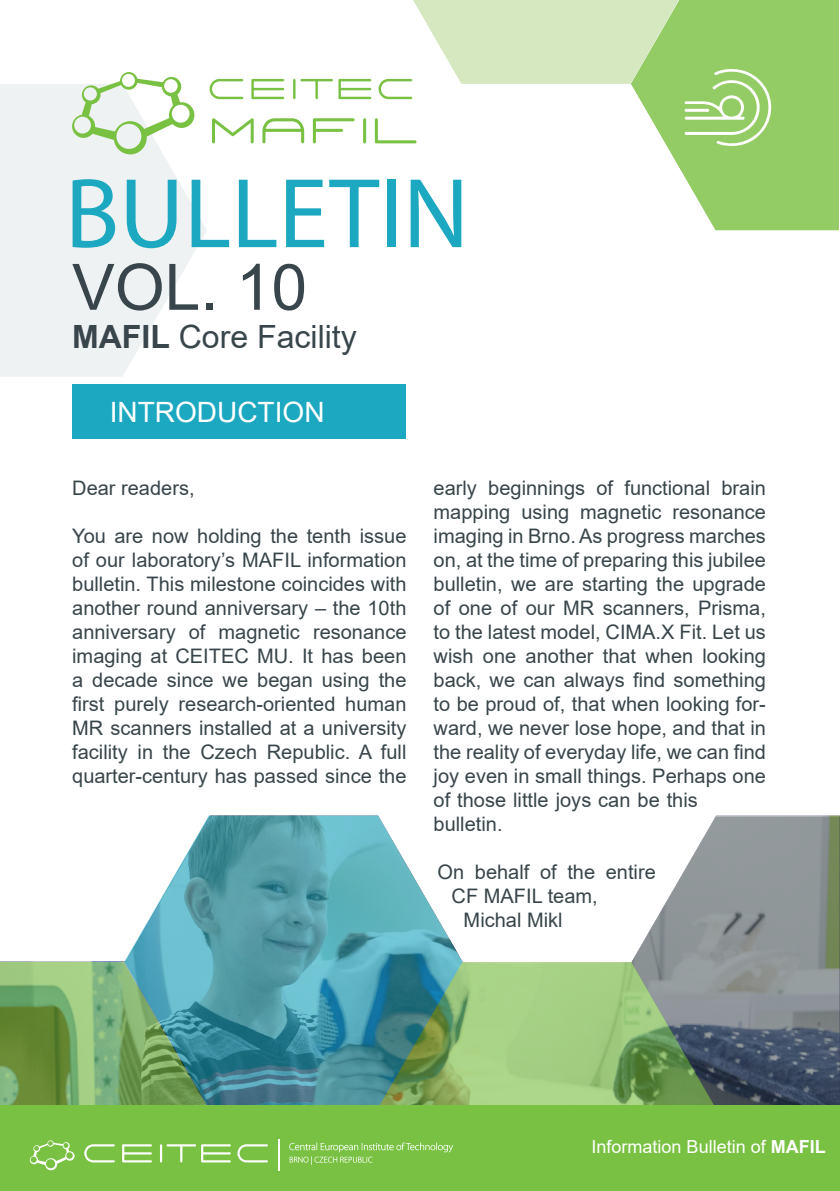
<style>
.page{position:relative;width:840px;height:1191px;background:#fff}
.page>*{position:absolute;margin:0;border:0;box-sizing:border-box;transform-origin:0 0}
.t1{font:100px "Myriad Pro";color:#1ba8c0}
.t2{font:64px "Arial";color:#38454a}
.t3{font:32px "Arial";color:#38454a}
.t4{font:28px "Arial";color:#fff}
.t5{font:20px/24px "Arial";color:#38454a}
.t6{font:18px "Arial";color:#fff}
.s1{font-weight:700}
</style>
<div class="page">
<div style="left:678px;top:0;width:160px;height:230px;background:#93cb64"></div>
<svg style="left:639px;top:84px;width:75px;height:146px"></svg>
<svg style="left:0;top:84px;width:207px;height:293px;fill:#eff2f3"></svg>
<svg style="left:123px;top:230px;width:283px;height:209px"></svg>
<svg style="left:262px;top:118px;width:42px;height:25px"></svg>
<hr style="left:363px;top:118px;width:3px;height:25px;background:#79c142;border-radius:2px">
<svg style="left:374px;top:118px;width:42px;height:25px"></svg>
<svg style="left:72px;top:72px;width:122px;height:82px"></svg>
<svg style="left:212px;top:118px;width:41px;height:25px"></svg>
<svg style="left:313px;top:118px;width:41px;height:25px"></svg>
<svg style="left:209px;top:0;width:469px;height:99px"></svg>
<svg style="left:684px;top:69px;width:87px;height:77px"></svg>
<svg style="left:124px;top:815px;width:338px;height:291px"></svg>
<svg style="left:0;top:962px;width:208px;height:144px;background:#70a470"></svg>
<svg style="left:631px;top:816px;width:208px;height:290px;background:#8d9498"></svg>
<div style="left:0;top:1106px;width:839px;height:85px;background:#79c142"></div>
<svg style="left:377px;top:962px;width:338px;height:144px;background:#83ad79"></svg>
<svg style="left:30px;top:1140px;width:45px;height:30px"></svg>
<svg style="left:84px;top:1144px;width:184px;height:18px"></svg>
<hr style="left:278px;top:1138px;width:1px;height:32px;background:#fff">
<svg style="left:289px;top:1142px;width:164px;height:22px"></svg>
<div style="left:73px;top:384px;width:333px;height:54px;background:#1ba8c0"></div>
<p class="t1" style="left:65px;top:152px;width:405px">BULLETIN</p>
<p class="t2" style="left:72px;top:243px;width:236px">VOL. 10</p>
<p class="t3" style="left:72px;top:315px;width:286px"><span class="s1">MAFIL</span> Core Facility</p>
<p class="t4" style="left:110px;top:393px;width:216px">INTRODUCTION</p>
<p class="t5" style="left:72px;top:475px;width:124px">Dear readers,</p>
<p class="t5" style="left:72px;top:523px;width:335px;text-align:justify">You are now holding the tenth issue of our laboratory’s MAFIL information bulletin. This milestone coincides with another round anniversary – the 10th anniversary of magnetic resonance imaging at CEITEC MU. It has been a decade since we began using the first purely research-oriented human MR scanners installed at a university facility in the Czech Republic. A full quarter-century has passed since the</p>
<p class="t5" style="left:433px;top:475px;width:334px">early beginnings of functional brain mapping using magnetic resonance imaging in Brno. As progress marches on, at the time of preparing this jubilee bulletin, we are starting the upgrade of one of our MR scanners, Prisma, to the latest model, CIMA.X Fit. Let us wish one another that when looking back, we can always find something to be proud of, that when looking for&shy;ward, we never lose hope, and that in the reality of everyday life, we can find joy even in small things. Perhaps one of those little joys can be this bulletin.</p>
<p class="t5" style="left:451px;top:859px;width:205px;text-indent:-14px">On behalf of the entire<br>CF MAFIL team,</p>
<p class="t5" style="left:463px;top:907px;width:100px">Michal Mikl</p>
<p class="t6" style="left:591px;top:1134px;width:236px">Information Bulletin of <span class="s1">MAFIL</span></p>
</div>
